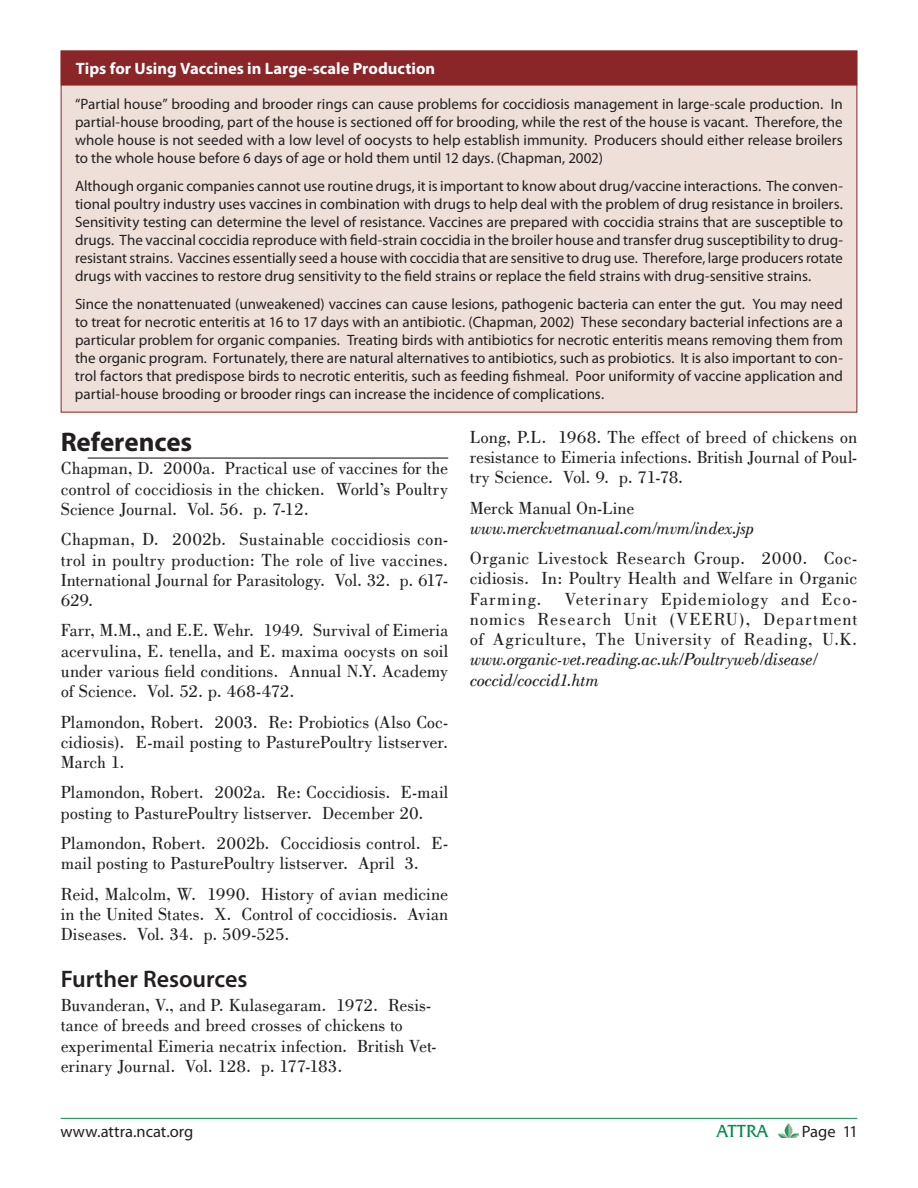
<style>
.page{position:relative;width:918px;height:1188px;background:#fff}
.page>*{position:absolute;margin:0;border:0;box-sizing:border-box;transform-origin:0 0}
.t1{font:700 27px "Myriad Pro";letter-spacing:-.005em;color:#231f20}
.t2{font:600 24px "Myriad Pro";color:#231f20}
.t3{font:18px/20.2px "Bodoni";letter-spacing:.005em;color:#231f20;text-align:justify}
.t4{font:italic 18px/20.2px "Bodoni";color:#231f20}
.t5{font:18px "Friz Quadrata IT Cby BT";letter-spacing:-.01em;color:#078a4d}
.t6{font:700 16.5px "Myriad Pro";color:#fff}
.t7{font:16.5px "Myriad Pro";color:#231f20}
.t8{font:15px/18px "Myriad Pro";color:#231f20;text-align:justify}
</style>
<div class="page">
<hr style="left:61px;top:1118px;width:796px;height:1px;background:#078a4d">
<img style="left:779px;top:1123px;width:19px;height:14px">
<hr style="left:88px;top:458px;width:360px;height:1px;background:#231f20">
<div style="left:61px;top:51px;width:796px;height:361px;background:#eee0d9"></div>
<div style="left:62px;top:51px;width:795px;height:34px;background:#8a2528"></div>
<div style="left:61px;top:51px;width:796px;height:35px;border:2px solid #8a2528"></div>
<p class="t6" style="left:76px;top:59px;width:361px">Tips for Using Vaccines in Large-scale Production</p>
<p class="t8" style="left:75px;top:95px;width:769px">“Partial house” brooding and brooder rings can cause problems for coccidiosis management in large-scale production. In partial-house brooding, part of the house is sectioned off for brooding, while the rest of the house is vacant. Therefore, the whole house is not seeded with a low level of oocysts to help establish immunity. Producers should either release broilers to the whole house before 6 days of age or hold them until 12 days. (Chapman, 2002)</p>
<p class="t8" style="left:75px;top:178px;width:770px">Although organic companies cannot use routine drugs, it is important to know about drug/vaccine interactions. The conven&shy;tional poultry industry uses vaccines in combination with drugs to help deal with the problem of drug resistance in broilers.<br>Sensitivity testing can determine the level of resistance. Vaccines are prepared with coccidia strains that are susceptible to drugs. The vaccinal coccidia reproduce with field-strain coccidia in the broiler house and transfer drug susceptibility to drug&shy;resistant strains. Vaccines essentially seed a house with coccidia that are sensitive to drug use. Therefore, large producers rotate drugs with vaccines to restore drug sensitivity to the field strains or replace the field strains with drug-sensitive strains.</p>
<p class="t8" style="left:75px;top:296px;width:770px">Since the nonattenuated (unweakened) vaccines can cause lesions, pathogenic bacteria can enter the gut. You may need to treat for necrotic enteritis at 16 to 17 days with an antibiotic. (Chapman, 2002) These secondary bacterial infections are a particular problem for organic companies. Treating birds with antibiotics for necrotic enteritis means removing them from the organic program. Fortunately, there are natural alternatives to antibiotics, such as probiotics. It is also important to con&shy;trol factors that predispose birds to necrotic enteritis, such as feeding fishmeal. Poor uniformity of vaccine application and partial-house brooding or brooder rings can increase the incidence of complications.</p>
<h1 class="t1" style="left:61px;top:427px;width:133px">References</h1>
<p class="t3" style="left:61px;top:458px;width:389px">Chapman, D. 2000a. Practical use of vaccines for the control of coccidiosis in the chicken. World’s Poultry Science Journal. Vol. 56. p. 7-12.</p>
<p class="t3" style="left:61px;top:529px;width:389px">Chapman, D. 2002b. Sustainable coccidiosis con&shy;trol in poultry production: The role of live vaccines.<br>International Journal for Parasitology. Vol. 32. p. 617- 629.</p>
<p class="t3" style="left:61px;top:620px;width:389px">Farr, M.M., and E.E. Wehr. 1949. Survival of Eimeria acervulina, E. tenella, and E. maxima oocysts on soil under various field conditions. Annual N.Y. Academy of Science. Vol. 52. p. 468-472.</p>
<p class="t3" style="left:61px;top:712px;width:389px">Plamondon, Robert. 2003. Re: Probiotics (Also Coc&shy;cidiosis). E-mail posting to PasturePoultry listserver.<br>March 1.</p>
<p class="t3" style="left:61px;top:782px;width:389px">Plamondon, Robert. 2002a. Re: Coccidiosis. E-mail posting to PasturePoultry listserver. December 20.</p>
<p class="t3" style="left:61px;top:833px;width:389px">Plamondon, Robert. 2002b. Coccidiosis control. E&shy;mail posting to PasturePoultry listserver. April 3.</p>
<p class="t3" style="left:61px;top:884px;width:389px">Reid, Malcolm, W. 1990. History of avian medicine in the United States. X. Control of coccidiosis. Avian Diseases. Vol. 34. p. 509-525.</p>
<h2 class="t2" style="left:61px;top:966px;width:188px">Further Resources</h2>
<p class="t3" style="left:61px;top:995px;width:377px;text-align:left">Buvanderan, V., and P. Kulasegaram. 1972. Resis&shy;tance of breeds and breed crosses of chickens to experimental Eimeria necatrix infection. British Vet&shy;erinary Journal. Vol. 128. p. 177-183.</p>
<p class="t3" style="left:470px;top:427px;width:389px">Long, P.L. 1968. The effect of breed of chickens on resistance to Eimeria infections. British Journal of Poul&shy;try Science. Vol. 9. p. 71-78.</p>
<p class="t3" style="left:470px;top:498px;width:166px">Merck Manual On-Line</p>
<p class="t4" style="left:470px;top:518px;width:285px">www.merckvetmanual.com/mvm/index.jsp</p>
<p class="t3" style="left:470px;top:548px;width:389px">Organic Livestock Research Group. 2000. Coc&shy;cidiosis. In: Poultry Health and Welfare in Organic Farming.</p>
<p class="t3" style="left:470px;top:589px;width:389px;text-indent:95px">Veterinary Epidemiology and Eco&shy;nomics Research Unit (VEERU), Department of Agriculture, The University of Reading, U.K.</p>
<p class="t4" style="left:470px;top:650px;width:349px">www.organic-vet.reading.ac.uk/Poultryweb/disease/ coccid/coccid1.htm</p>
<p class="t7" style="left:60px;top:1123px;width:135px">www.attra.ncat.org</p>
<p class="t5" style="left:717px;top:1120px;width:53px">ATTRA</p>
<p class="t7" style="left:802px;top:1123px;width:58px">Page 11</p>
</div>
